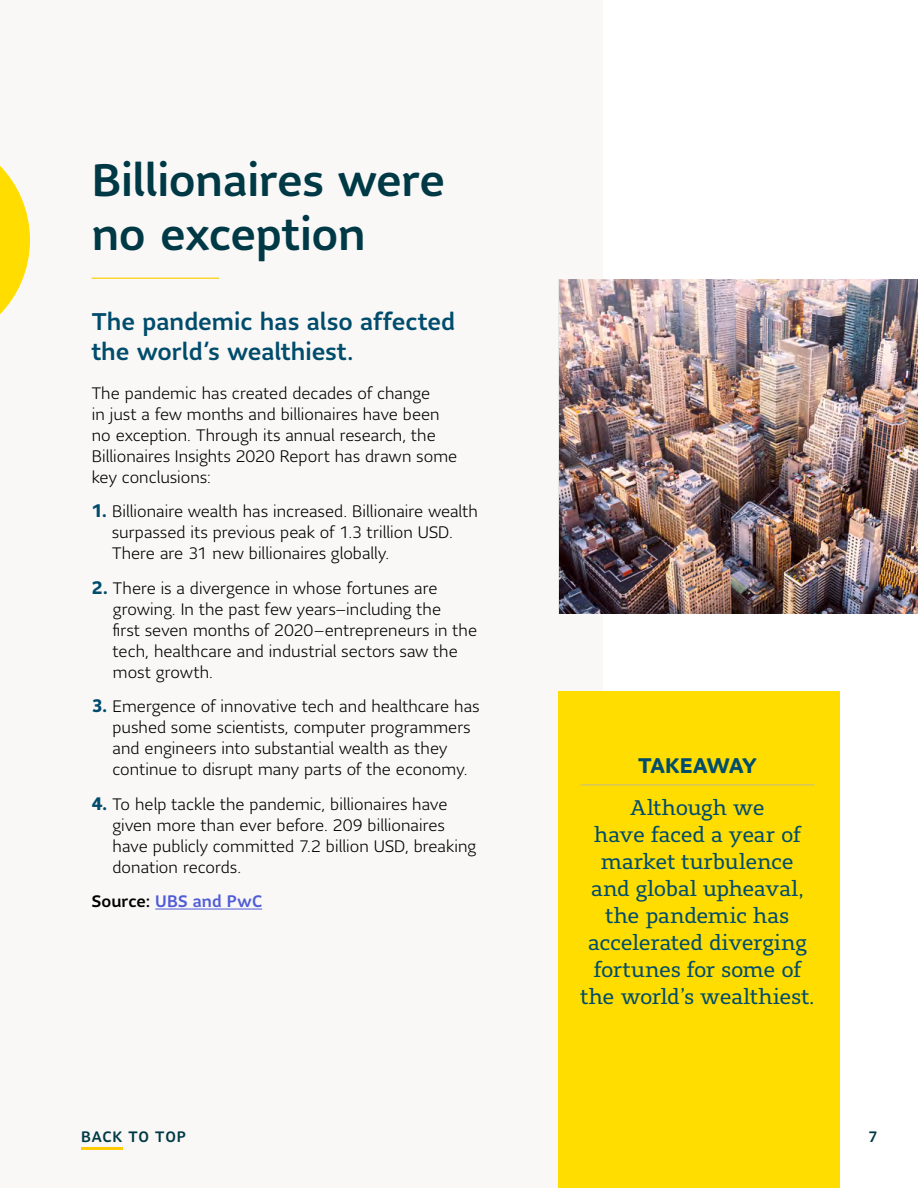
<style>
.page{position:relative;width:918px;height:1188px;background:#fff}
.page>*{position:absolute;margin:0;border:0;box-sizing:border-box;transform-origin:0 0}
.t1{font:500 45px/54px "Sun Life Sans";letter-spacing:-.005em;color:#003946}
.t2{font:500 24px/30px "Sun Life Sans";color:#004c6c}
.t3{font:21px/27px "Sun Life Serif";letter-spacing:-.015em;color:#004c6c;text-align:center}
.t4{font:700 21px "Sun Life Sans";letter-spacing:-.035em;color:#004c6c}
.t5{font:300 16.5px/21px "Sun Life Sans";letter-spacing:.005em;color:#000}
.t6{font:500 16.5px "Sun Life Sans";letter-spacing:.005em;color:#4f5cd6}
.t7{font:500 15px "Sun Life Sans";letter-spacing:.055em;color:#003946}
.s1{font-weight:700;font-size:18px;color:#004c6c}
.s2{color:#000}
</style>
<div class="page">
<div style="left:0;top:0;width:603px;height:1188px;background:#f9f8f6"></div>
<hr style="left:81px;top:1148px;width:42px;height:2px;background:#ffcb05">
<svg style="left:0;top:166px;width:30px;height:148px"></svg>
<hr style="left:92px;top:278px;width:127px;height:1px;background:#ffcb05">
<div style="left:559px;top:692px;width:281px;height:496px;background:#fd0"></div>
<hr style="left:580px;top:784px;width:234px;height:1px;background:#b3b3b3">
<img style="left:559px;top:279px;width:359px;height:334px">
<hr style="left:155px;top:909px;width:107px;height:1px;background:#4f5cd6">
<h1 class="t1" style="left:92px;top:152px;width:355px">Billionaires were no exception</h1>
<h2 class="t2" style="left:92px;top:306px;width:365px">The pandemic has also affected the world’s wealthiest.</h2>
<p class="t5" style="left:92px;top:382px;width:367px">The pandemic has created decades of change<br>in just a few months and billionaires have been no exception. Through its annual research, the Billionaires Insights 2020 Report has drawn some key conclusions:</p>
<p class="t5" style="left:112px;top:501px;width:367px;text-indent:-20px"><span class="s1">1.</span> Billionaire wealth has increased. Billionaire wealth surpassed its previous peak of 1.3 trillion USD.<br>There are 31 new billionaires globally.</p>
<p class="t5" style="left:113px;top:577px;width:366px;text-indent:-21px"><span class="s1">2.</span> There is a divergence in whose fortunes are growing. In the past few years–including the<br>first seven months of 2020–entrepreneurs in the tech, healthcare and industrial sectors saw the most growth.</p>
<p class="t5" style="left:112px;top:696px;width:369px;text-indent:-21px"><span class="s1">3.</span> Emergence of innovative tech and healthcare has pushed some scientists, computer programmers and engineers into substantial wealth as they continue to disrupt many parts of the economy.</p>
<p class="t5" style="left:113px;top:793px;width:365px;text-indent:-21px"><span class="s1">4.</span> To help tackle the pandemic, billionaires have given more than ever before. 209 billionaires have publicly committed 7.2 billion USD, breaking donation records.</p>
<p class="t6" style="left:92px;top:890px;width:172px"><span class="s2">Source:</span> UBS and PwC</p>
<p class="t7" style="left:81px;top:1126px;width:107px">BACK TO TOP</p>
<p class="t4" style="left:638px;top:751px;width:120px">TAKEAWAY</p>
<p class="t3" style="left:580px;top:793px;width:236px">Although we<br>have faced a year of market turbulence and global upheaval, the pandemic has accelerated diverging fortunes for some of the world’s wealthiest.</p>
<p class="t7" style="left:869px;top:1126px;width:10px">7</p>
</div>
